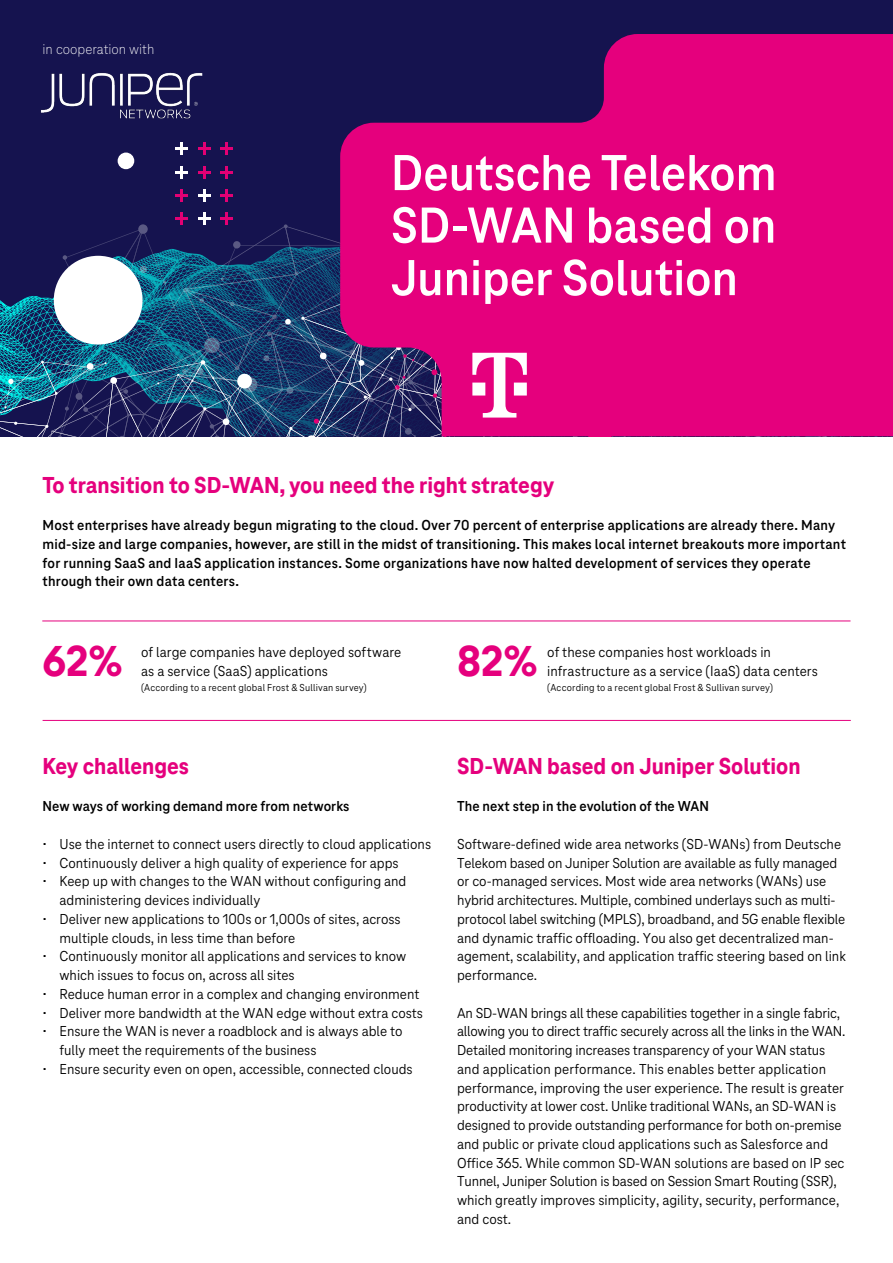
<style>
.page{position:relative;width:893px;height:1263px;background:#fff}
.page>*{position:absolute;margin:0;border:0;box-sizing:border-box;transform-origin:0 0}
.t1{font:700 52.5px/52.5px "Tele Neo";color:#fff;text-align:justify}
.t2{font:800 45px "Tele Neo";color:#e5007d}
.t3{font:800 24px "Tele Neo";color:#e5007d}
.t4{font:15px/18.8px "Tele Neo";color:#000}
.t5{font:700 15px/18.8px "Tele Neo";letter-spacing:.015em;color:#000}
.t6{font:100 15px "Tele Neo";color:#fff}
.t7{font:10.5px "Tele Neo";letter-spacing:.015em;color:#000}
</style>
<div class="page">
<div style="left:0;top:0;width:893px;height:436px;background:#15134f"></div>
<div style="left:118px;top:153px;width:16px;height:16px;background:#fff;border-radius:50%"></div>
<svg style="left:221px;top:143px;width:12px;height:12px"></svg>
<svg style="left:198px;top:143px;width:13px;height:12px"></svg>
<svg style="left:176px;top:143px;width:12px;height:12px"></svg>
<svg style="left:340px;top:34px;width:553px;height:132px;fill:#e5007d"></svg>
<svg style="left:0;top:166px;width:893px;height:271px"></svg>
<img style="left:41px;top:73px;width:161px;height:45px">
<hr style="left:42px;top:621px;width:808px;height:1px;background:#e5007d">
<hr style="left:43px;top:720px;width:808px;height:1px;background:#e5007d">
<p class="t6" style="left:43px;top:41px;width:113px">in cooperation with</p>
<h1 class="t1" style="left:391px;top:147px;width:387px">Deutsche Telekom SD-WAN based on Juniper Solution</h1>
<h3 class="t3" style="left:43px;top:471px;width:513px">To transition to SD-WAN, you need the right strategy</h3>
<p class="t5" style="left:43px;top:516px;width:805px">Most enterprises have already begun migrating to the cloud. Over 70 percent of enterprise applications are already there. Many mid-size and large companies, however, are still in the midst of transitioning. This makes local internet breakouts more important for running SaaS and IaaS application instances. Some organizations have now halted development of services they operate through their own data centers.</p>
<h2 class="t2" style="left:43px;top:636px;width:82px">62%</h2>
<p class="t4" style="left:141px;top:643px;width:262px">of large companies have deployed software as a service (SaaS) applications</p>
<p class="t7" style="left:141px;top:681px;width:227px">(According to a recent global Frost &amp; Sullivan survey)</p>
<h3 class="t3" style="left:43px;top:752px;width:148px">Key challenges</h3>
<p class="t5" style="left:43px;top:797px;width:308px">New ways of working demand more from networks</p>
<p class="t4" style="left:43px;top:835px;width:390px">• Use the internet to connect users directly to cloud applications</p>
<p class="t4" style="left:43px;top:853px;width:358px">• Continuously deliver a high quality of experience for apps</p>
<p class="t4" style="left:60px;top:872px;width:348px;text-indent:-17px">• Keep up with changes to the WAN without configuring and administering devices individually</p>
<p class="t4" style="left:60px;top:910px;width:343px;text-indent:-17px">• Deliver new applications to 100s or 1,000s of sites, across multiple clouds, in less time than before</p>
<p class="t4" style="left:60px;top:947px;width:348px;text-indent:-17px">• Continuously monitor all applications and services to know which issues to focus on, across all sites</p>
<p class="t4" style="left:43px;top:985px;width:378px">• Reduce human error in a complex and changing environment</p>
<p class="t4" style="left:43px;top:1003px;width:382px">• Deliver more bandwidth at the WAN edge without extra costs</p>
<p class="t4" style="left:60px;top:1022px;width:345px;text-indent:-17px">• Ensure the WAN is never a roadblock and is always able to fully meet the requirements of the business</p>
<p class="t4" style="left:43px;top:1060px;width:372px">• Ensure security even on open, accessible, connected clouds</p>
<h2 class="t2" style="left:457px;top:636px;width:82px">82%</h2>
<p class="t4" style="left:547px;top:643px;width:272px">of these companies host workloads in infrastructure as a service (IaaS) data centers</p>
<p class="t7" style="left:547px;top:681px;width:227px">(According to a recent global Frost &amp; Sullivan survey)</p>
<h3 class="t3" style="left:457px;top:752px;width:345px">SD-WAN based on Juniper Solution</h3>
<p class="t5" style="left:457px;top:797px;width:253px">The next step in the evolution of the WAN</p>
<p class="t4" style="left:457px;top:835px;width:390px">Software-defined wide area networks (SD-WANs) from Deutsche Telekom based on Juniper Solution are available as fully managed or co-managed services. Most wide area networks (WANs) use hybrid architectures. Multiple, combined underlays such as multi&shy;protocol label switching (MPLS), broadband, and 5G enable flexible and dynamic traffic offloading. You also get decentralized man&shy;agement, scalability, and application traffic steering based on link performance.</p>
<p class="t4" style="left:457px;top:1003px;width:390px">An SD-WAN brings all these capabilities together in a single fabric, allowing you to direct traffic securely across all the links in the WAN.<br>Detailed monitoring increases transparency of your WAN status and application performance. This enables better application performance, improving the user experience. The result is greater productivity at lower cost. Unlike traditional WANs, an SD-WAN is designed to provide outstanding performance for both on-premise and public or private cloud applications such as Salesforce and Office 365. While common SD-WAN solutions are based on IP sec Tunnel, Juniper Solution is based on Session Smart Routing (SSR), which greatly improves simplicity, agility, security, performance, and cost.</p>
</div>
